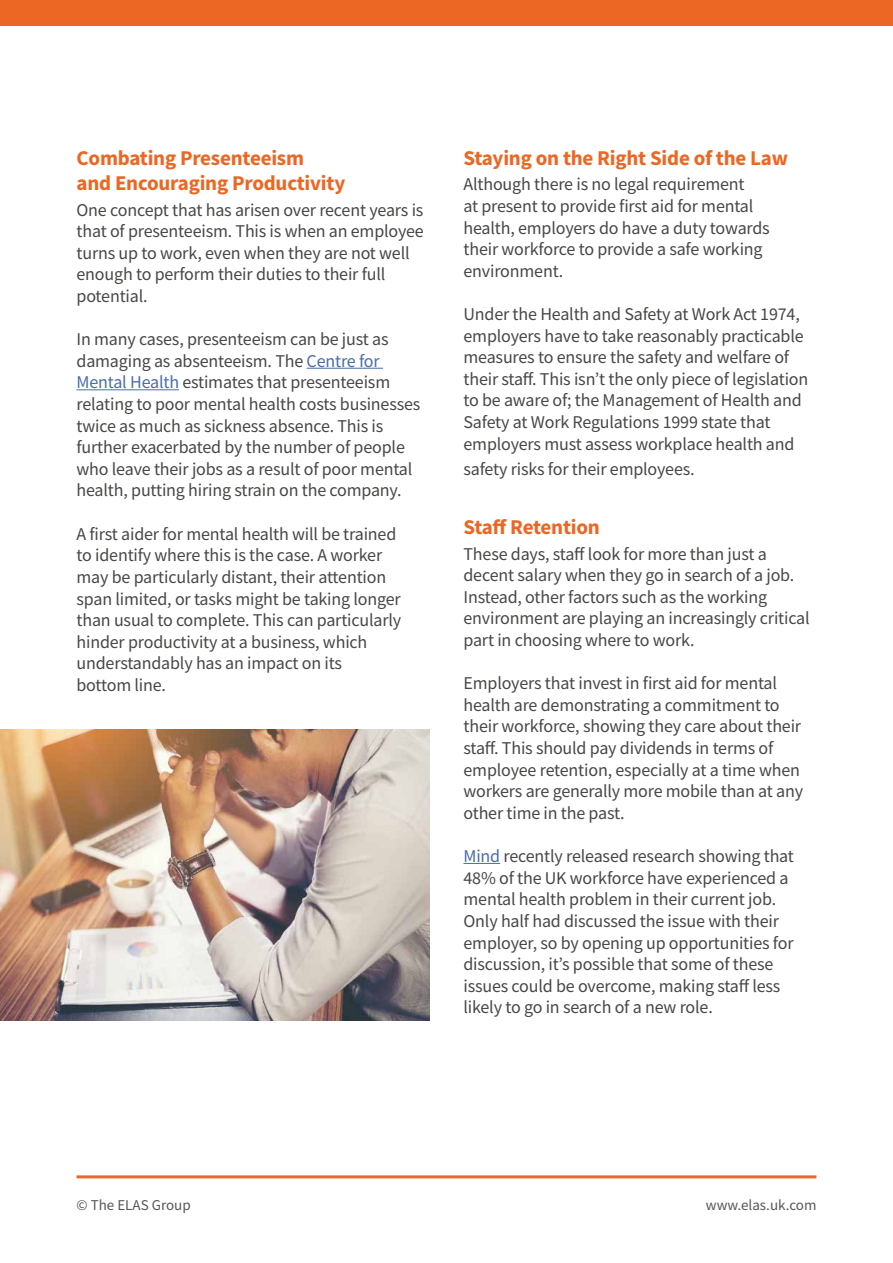
<style>
.page{position:relative;width:893px;height:1263px;background:#fff}
.page>*{position:absolute;margin:0;border:0;box-sizing:border-box;transform-origin:0 0}
.t1{font:700 21px/25.2px "Source Sans Pro";letter-spacing:-.01em;color:#ec6723}
.t2{font:18px/21.6px "Source Sans Pro";letter-spacing:-.01em;color:#474746}
.t3{font:15px "Source Sans Pro";color:#575756}
.s1{color:#486da9}
</style>
<div class="page">
<hr style="left:77px;top:1175px;width:739px;height:3px;background:#ec6723">
<div style="left:0;top:0;width:893px;height:26px;background:#ec6723"></div>
<hr style="left:307px;top:368px;width:76px;height:1px;background:#486da9">
<hr style="left:77px;top:389px;width:102px;height:1px;background:#486da9">
<hr style="left:463px;top:863px;width:37px;height:1px;background:#486da9">
<img style="left:0;top:729px;width:429px;height:291px">
<p class="t1" style="left:77px;top:145px;width:270px">Combating Presenteeism<br>and Encouraging Productivity</p>
<p class="t2" style="left:77px;top:199px;width:349px">One concept that has arisen over recent years is that of presenteeism. This is when an employee turns up to work, even when they are not well enough to perform their duties to their full potential.</p>
<p class="t2" style="left:77px;top:328px;width:345px">In many cases, presenteeism can be just as damaging as absenteeism. The <span class="s1">Centre for Mental Health</span> estimates that presenteeism relating to poor mental health costs businesses twice as much as sickness absence. This is further exacerbated by the number of people who leave their jobs as a result of poor mental health, putting hiring strain on the company.</p>
<p class="t2" style="left:77px;top:523px;width:326px">A first aider for mental health will be trained to identify where this is the case. A worker may be particularly distant, their attention span limited, or tasks might be taking longer than usual to complete. This can particularly hinder productivity at a business, which understandably has an impact on its<br>bottom line.</p>
<p class="t1" style="left:463px;top:145px;width:326px">Staying on the Right Side of the Law</p>
<p class="t2" style="left:463px;top:174px;width:308px">Although there is no legal requirement<br>at present to provide first aid for mental health, employers do have a duty towards their workforce to provide a safe working environment.</p>
<p class="t2" style="left:463px;top:303px;width:346px">Under the Health and Safety at Work Act 1974, employers have to take reasonably practicable measures to ensure the safety and welfare of their staff. This isn’t the only piece of legislation to be aware of; the Management of Health and Safety at Work Regulations 1999 state that employers must assess workplace health and</p>
<p class="t2" style="left:463px;top:458px;width:233px">safety risks for their employees.</p>
<p class="t1" style="left:463px;top:514px;width:138px">Staff Retention</p>
<p class="t2" style="left:463px;top:543px;width:348px">These days, staff look for more than just a decent salary when they go in search of a job.<br>Instead, other factors such as the working environment are playing an increasingly critical part in choosing where to work.</p>
<p class="t2" style="left:463px;top:672px;width:341px">Employers that invest in first aid for mental health are demonstrating a commitment to their workforce, showing they care about their staff. This should pay dividends in terms of employee retention, especially at a time when workers are generally more mobile than at any other time in the past.</p>
<p class="t2" style="left:463px;top:845px;width:332px"><span class="s1">Mind</span> recently released research showing that 48% of the UK workforce have experienced a mental health problem in their current job.<br>Only half had discussed the issue with their employer, so by opening up opportunities for discussion, it’s possible that some of these issues could be overcome, making staff less likely to go in search of a new role.</p>
<p class="t3" style="left:77px;top:1196px;width:116px">© The ELAS Group</p>
<p class="t3" style="left:706px;top:1196px;width:112px">www.elas.uk.com</p>
</div>
